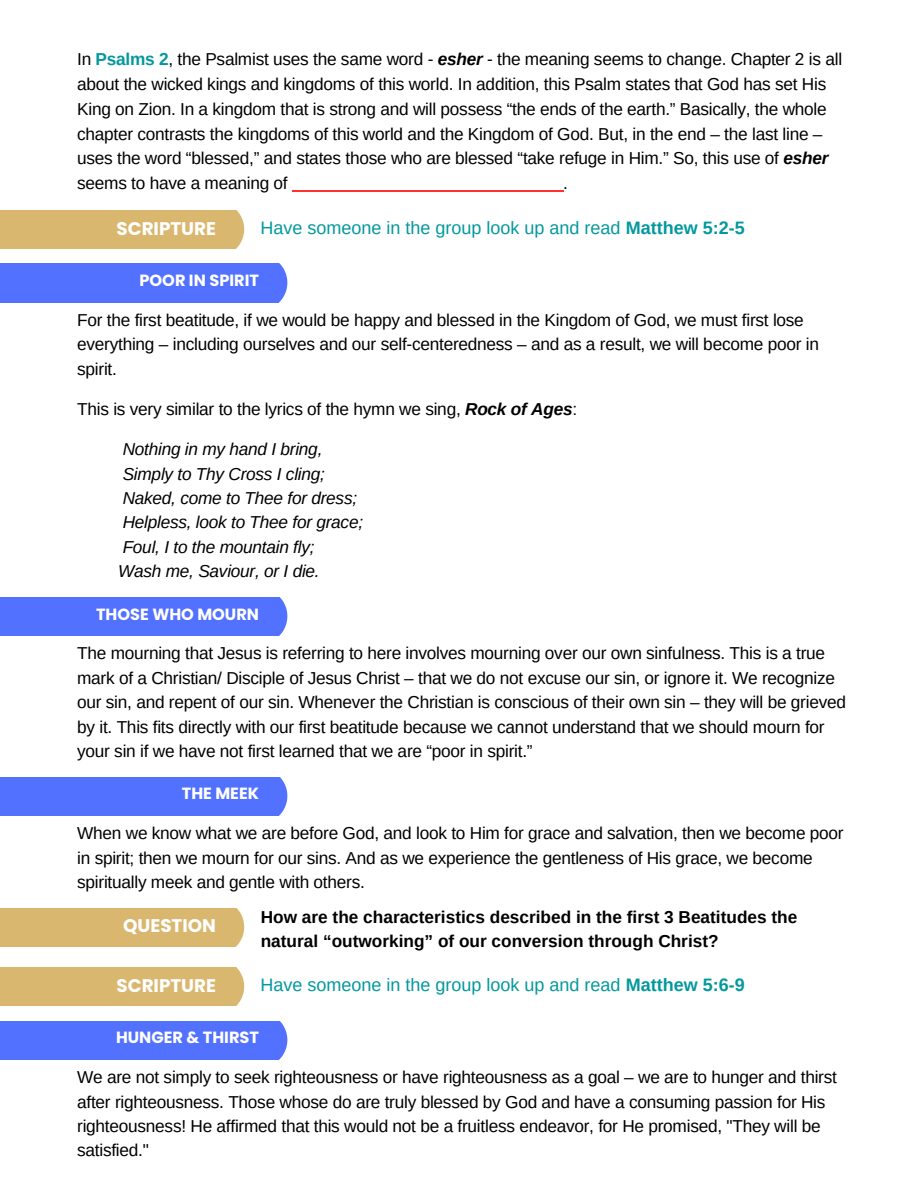
<style>
.page{position:relative;width:918px;height:1188px;background:#fff}
.page>*{position:absolute;margin:0;border:0;box-sizing:border-box;transform-origin:0 0}
.t1{font:700 18.3px "Poppins";color:#fff}
.t2{font:18px "Arimo";color:#03989e}
.t3{font:17.25px/24.5px "Arimo";letter-spacing:-.015em;color:#000}
.t4{font:italic 17.25px/24.5px "Arimo";letter-spacing:-.015em;color:#000}
.t5{font:700 17.25px/23.7px "Arimo";color:#000}
.t6{font:700 16.2px "Poppins";color:#fff}
.s1{font-weight:700;color:#03989e}
.s2{font-weight:700;font-style:italic}
.s3{font-weight:700}
</style>
<div class="page">
<hr style="left:292px;top:190px;width:271px;height:1px;background:#ff3131">
<div style="left:0;top:264px;width:287px;height:38px;background:#5271ff"></div>
<div style="left:0;top:210px;width:244px;height:39px;background:#d9b76f"></div>
<div style="left:0;top:908px;width:244px;height:38px;background:#d9b76f"></div>
<div style="left:0;top:597px;width:287px;height:39px;background:#5271ff"></div>
<div style="left:0;top:777px;width:287px;height:38px;background:#5271ff"></div>
<div style="left:0;top:1021px;width:287px;height:38px;background:#5271ff"></div>
<div style="left:0;top:968px;width:244px;height:38px;background:#d9b76f"></div>
<h3 class="t3" style="left:77px;top:47px;width:766px">In <span class="s1">Psalms 2</span>, the Psalmist uses the same word - <span class="s2">esher</span> - the meaning seems to change. Chapter 2 is all about the wicked kings and kingdoms of this world. In addition, this Psalm states that God has set His King on Zion. In a kingdom that is strong and will possess “the ends of the earth.” Basically, the whole chapter contrasts the kingdoms of this world and the Kingdom of God. But, in the end – the last line – uses the word “blessed,” and states those who are blessed “take refuge in Him.” So, this use of <span class="s2">esher</span></h3>
<p class="t1" style="left:116px;top:216px;width:101px">SCRIPTURE</p>
<h3 class="t2" style="left:261px;top:217px;width:486px">Have someone in the group look up and read <span class="s3">Matthew 5:2-5</span></h3>
<p class="t6" style="left:139px;top:269px;width:121px">POOR IN SPIRIT</p>
<h1 class="t3" style="left:77px;top:308px;width:743px">For the first beatitude, if we would be happy and blessed in the Kingdom of God, we must first lose everything – including ourselves and our self-centeredness – and as a result, we will become poor in spirit.</h1>
<h3 class="t3" style="left:77px;top:397px;width:501px">This is very similar to the lyrics of the hymn we sing, <span class="s2">Rock of Ages</span>:</h3>
<p class="t4" style="left:118px;top:437px;width:247px">Nothing in my hand I bring,<br>Simply to Thy Cross I cling;<br>Naked, come to Thee for dress;<br>Helpless, look to Thee for grace;<br>Foul, I to the mountain fly;<br>Wash me, Saviour, or I die.</p>
<p class="t6" style="left:96px;top:603px;width:165px">THOSE WHO MOURN</p>
<p class="t3" style="left:77px;top:641px;width:770px">The mourning that Jesus is referring to here involves mourning over our own sinfulness. This is a true mark of a Christian/ Disciple of Jesus Christ – that we do not excuse our sin, or ignore it. We recognize our sin, and repent of our sin. Whenever the Christian is conscious of their own sin – they will be grieved by it. This fits directly with our first beatitude because we cannot understand that we should mourn for your sin if we have not first learned that we are “poor in spirit.”</p>
<h3 class="t6" style="left:182px;top:782px;width:79px">THE MEEK</h3>
<p class="t3" style="left:77px;top:821px;width:768px">When we know what we are before God, and look to Him for grace and salvation, then we become poor in spirit; then we mourn for our sins. And as we experience the gentleness of His grace, we become spiritually meek and gentle with others.</p>
<h3 class="t1" style="left:123px;top:913px;width:94px">QUESTION</h3>
<h3 class="t5" style="left:261px;top:905px;width:538px">How are the characteristics described in the first 3 Beatitudes the natural “outworking” of our conversion through Christ?</h3>
<p class="t1" style="left:116px;top:973px;width:101px">SCRIPTURE</p>
<h1 class="t2" style="left:261px;top:975px;width:486px">Have someone in the group look up and read <span class="s3">Matthew 5:6-9</span></h1>
<p class="t6" style="left:116px;top:1026px;width:145px">HUNGER &amp; THIRST</p>
<h3 class="t3" style="left:77px;top:1065px;width:761px">We are not simply to seek righteousness or have righteousness as a goal – we are to hunger and thirst after righteousness. Those whose do are truly blessed by God and have a consuming passion for His righteousness! He affirmed that this would not be a fruitless endeavor, for He promised, "They will be satisfied."</h3>
</div>
